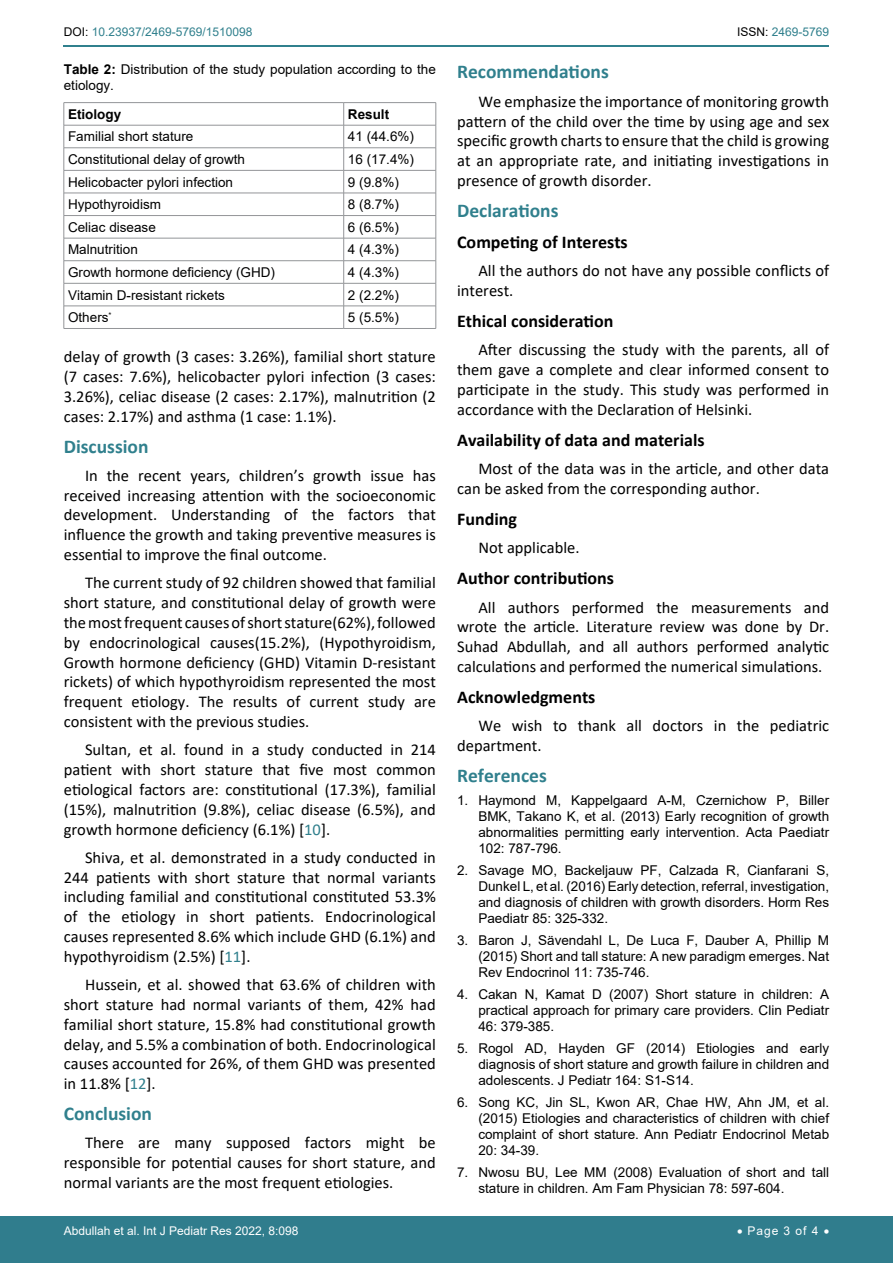
<style>
.page{position:relative;width:893px;height:1263px;background:#fff}
.page>*{position:absolute;margin:0;border:0;box-sizing:border-box;transform-origin:0 0}
.t1{font:700 19.5px "Calibri";color:#30808d}
.t2{font:700 18px "Calibri";color:#000}
.t3{font:16.5px/19.8px "Calibri";color:#000;text-align:justify}
.t4{font:13.5px/15.8px "Arial";color:#000;text-align:justify}
.t5{font:700 13.5px "Arial";color:#000}
.t6{font:12px "Arial";color:#fff}
.t7{font:12px "Arial";color:#30808d}
.s1{color:#000}
.s2{font-weight:700}
.s3{color:#30808d}
</style>
<div class="page">
<hr style="left:64px;top:45px;width:765px;height:2px;background:#30808d">
<div style="left:0;top:1217px;width:893px;height:46px;background:#307d8d"></div>
<hr style="left:64px;top:102px;width:280px;height:1px;background:#939598">
<hr style="left:344px;top:102px;width:92px;height:1px;background:#939598">
<hr style="left:64px;top:125px;width:280px;height:1px;background:#939598">
<hr style="left:344px;top:125px;width:92px;height:1px;background:#939598">
<hr style="left:64px;top:148px;width:280px;height:1px;background:#939598">
<hr style="left:344px;top:148px;width:92px;height:1px;background:#939598">
<hr style="left:64px;top:170px;width:280px;height:1px;background:#939598">
<hr style="left:344px;top:170px;width:92px;height:1px;background:#939598">
<hr style="left:64px;top:193px;width:280px;height:1px;background:#939598">
<hr style="left:344px;top:193px;width:92px;height:1px;background:#939598">
<hr style="left:64px;top:215px;width:280px;height:1px;background:#939598">
<hr style="left:344px;top:215px;width:92px;height:1px;background:#939598">
<hr style="left:64px;top:238px;width:280px;height:1px;background:#939598">
<hr style="left:344px;top:238px;width:92px;height:1px;background:#939598">
<hr style="left:64px;top:260px;width:280px;height:1px;background:#939598">
<hr style="left:344px;top:260px;width:92px;height:1px;background:#939598">
<hr style="left:64px;top:283px;width:280px;height:1px;background:#939598">
<hr style="left:344px;top:283px;width:92px;height:1px;background:#939598">
<hr style="left:64px;top:306px;width:280px;height:1px;background:#939598">
<svg style="left:64px;top:103px;width:1px;height:225px"></svg>
<hr style="left:344px;top:306px;width:92px;height:1px;background:#939598">
<svg style="left:343px;top:103px;width:1px;height:225px"></svg>
<svg style="left:436px;top:103px;width:1px;height:225px"></svg>
<hr style="left:64px;top:328px;width:280px;height:1px;background:#939598">
<hr style="left:344px;top:328px;width:92px;height:1px;background:#939598">
<p class="t7" style="left:64px;top:24px;width:190px"><span class="s1">DOI:</span> 10.23937/2469-5769/1510098</p>
<p class="t7" style="left:737px;top:24px;width:94px"><span class="s1">ISSN:</span> 2469-5769</p>
<p class="t4" style="left:64px;top:61px;width:374px;line-height:16.2px"><span class="s2">Table 2:</span> Distribution of the study population according to the etiology.</p>
<p class="t5" style="left:68px;top:105px;width:55px">Etiology</p>
<p class="t5" style="left:348px;top:105px;width:43px">Result</p>
<p class="t4" style="left:68px;top:129px;width:127px">Familial short stature</p>
<p class="t4" style="left:348px;top:129px;width:68px">41 (44.6%)</p>
<p class="t4" style="left:68px;top:151px;width:179px">Constitutional delay of growth</p>
<p class="t4" style="left:348px;top:151px;width:68px">16 (17.4%)</p>
<p class="t4" style="left:68px;top:174px;width:167px">Helicobacter pylori infection</p>
<p class="t4" style="left:348px;top:174px;width:53px">9 (9.8%)</p>
<p class="t4" style="left:68px;top:196px;width:95px">Hypothyroidism</p>
<p class="t4" style="left:348px;top:196px;width:53px">8 (8.7%)</p>
<p class="t4" style="left:68px;top:219px;width:89px">Celiac disease</p>
<p class="t4" style="left:348px;top:219px;width:53px">6 (6.5%)</p>
<p class="t4" style="left:68px;top:242px;width:71px">Malnutrition</p>
<p class="t4" style="left:348px;top:242px;width:53px">4 (4.3%)</p>
<p class="t4" style="left:68px;top:264px;width:209px">Growth hormone deficiency (GHD)</p>
<p class="t4" style="left:348px;top:264px;width:53px">4 (4.3%)</p>
<p class="t4" style="left:68px;top:287px;width:158px">Vitamin D-resistant rickets</p>
<p class="t4" style="left:348px;top:287px;width:53px">2 (2.2%)</p>
<p class="t4" style="left:68px;top:309px;width:45px">Others<sup>*</sup></p>
<p class="t4" style="left:348px;top:309px;width:53px">5 (5.5%)</p>
<p class="t3" style="left:64px;top:346px;width:374px">delay of growth (3 cases: 3.26%), familial short stature (7 cases: 7.6%), helicobacter pylori infection (3 cases:<br>3.26%), celiac disease (2 cases: 2.17%), malnutrition (2 cases: 2.17%) and asthma (1 case: 1.1%).</p>
<p class="t1" style="left:64px;top:432px;width:86px">Discussion</p>
<p class="t3" style="left:64px;top:465px;width:374px;text-indent:21px">In the recent years, children’s growth issue has received increasing attention with the socioeconomic development. Understanding of the factors that influence the growth and taking preventive measures is essential to improve the final outcome.</p>
<p class="t3" style="left:64px;top:573px;width:374px;text-indent:21px">The current study of 92 children showed that familial short stature, and constitutional delay of growth were the most frequent causes of short stature(62%), followed by endocrinological causes(15.2%), (Hypothyroidism, Growth hormone deficiency (GHD) Vitamin D-resistant rickets) of which hypothyroidism represented the most frequent etiology. The results of current study are consistent with the previous studies.</p>
<p class="t3" style="left:64px;top:739px;width:374px;text-indent:21px">Sultan, et al. found in a study conducted in 214 patient with short stature that five most common etiological factors are: constitutional (17.3%), familial (15%), malnutrition (9.8%), celiac disease (6.5%), and growth hormone deficiency (6.1%) [<span class="s3">10</span>].</p>
<p class="t3" style="left:64px;top:847px;width:374px;text-indent:21px">Shiva, et al. demonstrated in a study conducted in 244 patients with short stature that normal variants including familial and constitutional constituted 53.3% of the etiology in short patients. Endocrinological causes represented 8.6% which include GHD (6.1%) and hypothyroidism (2.5%) [<span class="s3">11</span>].</p>
<p class="t3" style="left:64px;top:974px;width:374px;text-indent:21px">Hussein, et al. showed that 63.6% of children with short stature had normal variants of them, 42% had familial short stature, 15.8% had constitutional growth delay, and 5.5% a combination of both. Endocrinological causes accounted for 26%, of them GHD was presented in 11.8% [<span class="s3">12</span>].</p>
<p class="t1" style="left:64px;top:1100px;width:90px">Conclusion</p>
<p class="t3" style="left:64px;top:1133px;width:374px;text-indent:21px">There are many supposed factors might be responsible for potential causes for short stature, and normal variants are the most frequent etiologies.</p>
<p class="t1" style="left:457px;top:58px;width:153px">Recommendations</p>
<p class="t3" style="left:457px;top:91px;width:374px;text-indent:21px">We emphasize the importance of monitoring growth pattern of the child over the time by using age and sex specific growth charts to ensure that the child is growing at an appropriate rate, and initiating investigations in presence of growth disorder.</p>
<p class="t1" style="left:457px;top:197px;width:103px">Declarations</p>
<p class="t2" style="left:457px;top:229px;width:172px">Competing of Interests</p>
<p class="t3" style="left:457px;top:260px;width:374px;text-indent:21px">All the authors do not have any possible conflicts of interest.</p>
<p class="t2" style="left:457px;top:308px;width:158px">Ethical consideration</p>
<p class="t3" style="left:457px;top:340px;width:374px;text-indent:21px">After discussing the study with the parents, all of them gave a complete and clear informed consent to participate in the study. This study was performed in accordance with the Declaration of Helsinki.</p>
<p class="t2" style="left:457px;top:427px;width:249px">Availability of data and materials</p>
<p class="t3" style="left:457px;top:458px;width:374px;text-indent:21px">Most of the data was in the article, and other data can be asked from the corresponding author.</p>
<p class="t2" style="left:457px;top:506px;width:61px">Funding</p>
<p class="t3" style="left:478px;top:537px;width:103px">Not applicable.</p>
<p class="t2" style="left:457px;top:565px;width:158px">Author contributions</p>
<p class="t3" style="left:457px;top:597px;width:374px;text-indent:21px">All authors performed the measurements and wrote the article. Literature review was done by Dr.<br>Suhad Abdullah, and all authors performed analytic calculations and performed the numerical simulations.</p>
<p class="t2" style="left:457px;top:684px;width:140px">Acknowledgments</p>
<p class="t3" style="left:457px;top:715px;width:374px;text-indent:21px">We wish to thank all doctors in the pediatric department.</p>
<p class="t1" style="left:457px;top:762px;width:91px">References</p>
<p class="t4" style="left:478px;top:793px;width:352px;text-indent:-21px">1. Haymond M, Kappelgaard A-M, Czernichow P, Biller BMK, Takano K, et al. (2013) Early recognition of growth abnormalities permitting early intervention. Acta Paediatr 102: 787-796.</p>
<p class="t4" style="left:478px;top:862px;width:352px;text-indent:-21px">2. Savage MO, Backeljauw PF, Calzada R, Cianfarani S, Dunkel L, et al. (2016) Early detection, referral, investigation, and diagnosis of children with growth disorders. Horm Res Paediatr 85: 325-332.</p>
<p class="t4" style="left:478px;top:932px;width:352px;text-indent:-21px">3. Baron J, Sävendahl L, De Luca F, Dauber A, Phillip M (2015) Short and tall stature: A new paradigm emerges. Nat Rev Endocrinol 11: 735-746.</p>
<p class="t4" style="left:478px;top:986px;width:352px;text-indent:-21px">4. Cakan N, Kamat D (2007) Short stature in children: A practical approach for primary care providers. Clin Pediatr 46: 379-385.</p>
<p class="t4" style="left:478px;top:1040px;width:352px;text-indent:-21px">5. Rogol AD, Hayden GF (2014) Etiologies and early diagnosis of short stature and growth failure in children and adolescents. J Pediatr 164: S1-S14.</p>
<p class="t4" style="left:478px;top:1095px;width:352px;text-indent:-21px">6. Song KC, Jin SL, Kwon AR, Chae HW, Ahn JM, et al. (2015) Etiologies and characteristics of children with chief complaint of short stature. Ann Pediatr Endocrinol Metab 20: 34-39.</p>
<p class="t4" style="left:478px;top:1164px;width:352px;text-indent:-21px">7. Nwosu BU, Lee MM (2008) Evaluation of short and tall stature in children. Am Fam Physician 78: 597-604.</p>
<p class="t6" style="left:64px;top:1223px;width:236px">Abdullah et al. Int J Pediatr Res 2022, 8:098</p>
<p class="t6" style="left:737px;top:1223px;width:94px">• Page 3 of 4 •</p>
</div>
